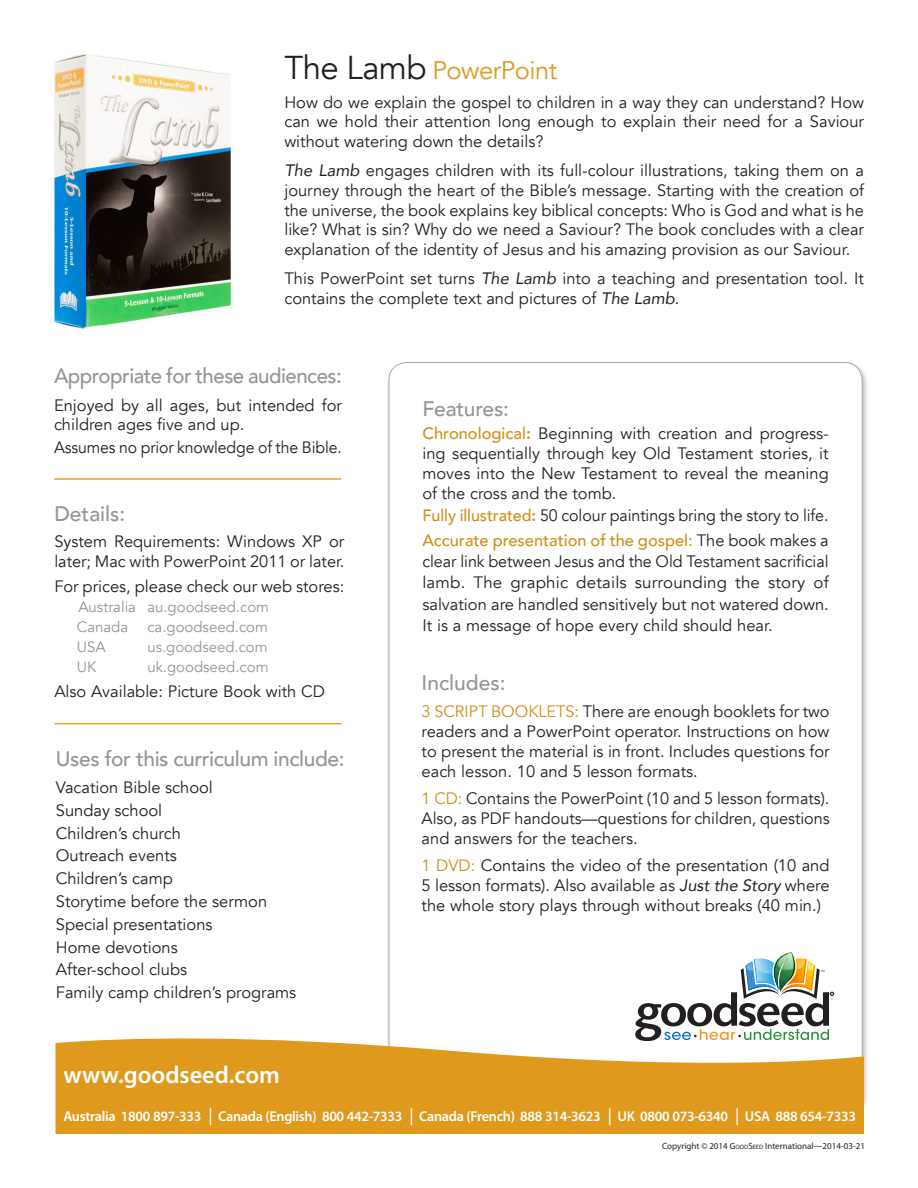
<style>
.page{position:relative;width:918px;height:1188px;background:#fff}
.page>*{position:absolute;margin:0;border:0;box-sizing:border-box;transform-origin:0 0}
.t1{font:25.5px "Avenir";letter-spacing:-.02em;color:#df9a1d}
.Myriad{font:600 24.45px "Myriad Pro";color:#fff}
.Main_text{font:500 21px "Avenir";letter-spacing:-.02em;color:#939598}
.Paragraph_Style_2{font:500 21px "Avenir";letter-spacing:-.01em;color:#939598}
.Main_text-2{font:500 21px "Avenir";color:#939598}
.Grey_Heads{font:500 21px "Avenir";color:#939598}
.Main_text-3{font:16.5px/19.8px "Avenir";color:#231f20;text-align:justify}
.text_indent{font:16.5px/19.8px "Avenir";color:#231f20;text-align:justify}
.Paragraph_Style_2-2{font:16.5px/19.8px "Avenir";color:#231f20;text-align:justify}
.Main_text-4{font:16.5px "Avenir";color:#231f20;scale:.96 1}
.Main_text-5{font:15px "Avenir";color:#939598}
.Telephone_numbers{font:600 14.25px "Myriad Pro";letter-spacing:-.02em;color:#fff}
.t2{font:9px "Myriad Pro";color:#231f20}
.s1{font-size:33px;color:#231f20}
.s2{font-style:italic}
.s3{font-weight:500;color:#cf8f19}
.s4{font-weight:800;color:#cf8f19}
.s5{color:#cf8f19}
.s6{font-family:"Arial";font-weight:400}
.s7{font-style:inherit}
.s8{font-size:6.3px}
</style>
<div class="page">
<div style="left:386px;top:361px;width:484px;height:758px;background:#231f20;opacity:.3"></div>
<div style="left:389px;top:363px;width:473px;height:747px;background:#fff;border-radius:18px"></div>
<svg style="left:56px;top:1034px;width:808px;height:100px;background:#e3a940"></svg>
<svg style="left:635px;top:952px;width:199px;height:88px"></svg>
<img style="left:52px;top:54px;width:180px;height:275px">
<hr style="left:54px;top:478px;width:287px;height:2px;background:#e8a11e">
<hr style="left:55px;top:723px;width:286px;height:1px;background:#e8a11e">
<p class="t1" style="left:284px;top:55px;width:274px"><span class="s1">The Lamb</span> PowerPoint</p>
<p class="Main_text-3" style="left:284px;top:92px;width:581px">How do we explain the gospel to children in a way they can understand? How can we hold their attention long enough to explain their need for a Saviour without watering down the details?</p>
<p class="Main_text-3" style="left:284px;top:161px;width:581px"><span class="s2">The Lamb</span> engages children with its full-colour illustrations, taking them on a journey through the heart of the Bible’s message. Starting with the creation of the universe, the book explains key biblical concepts: Who is God and what is he like? What is sin? Why do we need a Saviour? The book concludes with a clear explanation of the identity of Jesus and his amazing provision as our Saviour.</p>
<p class="Main_text-3" style="left:284px;top:269px;width:581px">This PowerPoint set turns <span class="s2">The Lamb</span> into a teaching and presentation tool. It contains the complete text and pictures of <span class="s2">The Lamb</span>.</p>
<p class="Main_text" style="left:54px;top:358px;width:289px">Appropriate for these audiences:</p>
<p class="Main_text-3" style="left:54px;top:395px;width:290px">Enjoyed by all ages, but intended for children ages five and up.</p>
<p class="Main_text-4" style="left:54px;top:438px;width:301px">Assumes no prior knowledge of the Bible.</p>
<p class="Grey_Heads" style="left:54px;top:496px;width:73px">Details:</p>
<p class="Main_text-3" style="left:54px;top:532px;width:292px">System Requirements: Windows XP or later; Mac with PowerPoint 2011 or later.</p>
<p class="Main_text-3" style="left:54px;top:577px;width:292px">For prices, please check our web stores:</p>
<p class="Main_text-5" style="left:78px;top:598px;width:192px">Australia au.goodseed.com</p>
<p class="Main_text-5" style="left:77px;top:618px;width:53px">Canada</p>
<p class="Main_text-5" style="left:147px;top:618px;width:122px">ca.goodseed.com</p>
<p class="Main_text-5" style="left:77px;top:638px;width:30px">USA</p>
<p class="Main_text-5" style="left:147px;top:638px;width:122px">us.goodseed.com</p>
<p class="Main_text-5" style="left:77px;top:658px;width:21px">UK</p>
<p class="Main_text-5" style="left:147px;top:658px;width:123px">uk.goodseed.com</p>
<p class="Main_text-3" style="left:54px;top:682px;width:272px">Also Available: Picture Book with CD</p>
<p class="Main_text" style="left:56px;top:740px;width:290px">Uses for this curriculum include:</p>
<p class="Main_text-3" style="left:56px;top:778px;width:159px">Vacation Bible school</p>
<p class="Main_text-3" style="left:56px;top:801px;width:108px">Sunday school</p>
<p class="Main_text-3" style="left:56px;top:823px;width:127px">Children’s church</p>
<p class="Main_text-3" style="left:56px;top:846px;width:123px">Outreach events</p>
<p class="Main_text-3" style="left:56px;top:869px;width:119px">Children’s camp</p>
<p class="Main_text-3" style="left:56px;top:892px;width:213px">Storytime before the sermon</p>
<p class="Main_text-3" style="left:56px;top:915px;width:158px">Special presentations</p>
<p class="Main_text-3" style="left:56px;top:937px;width:123px">Home devotions</p>
<p class="Main_text-3" style="left:56px;top:960px;width:133px">After-school clubs</p>
<p class="Main_text-3" style="left:56px;top:983px;width:242px">Family camp children’s programs</p>
<p class="Myriad" style="left:63px;top:1060px;width:218px">www.goodseed.com</p>
<p class="Paragraph_Style_2" style="left:422px;top:391px;width:88px">Features:</p>
<p class="Paragraph_Style_2-2" style="left:422px;top:424px;width:408px"><span class="s3">Chronological</span><span class="s4">:</span> Beginning with creation and progress&shy;ing sequentially through key Old Testament stories, it moves into the New Testament to reveal the meaning of the cross and the tomb.</p>
<p class="Main_text-3" style="left:422px;top:506px;width:408px"><span class="s3">Fully illustrated</span><span class="s4">:</span> 50 colour paintings bring the story to life.</p>
<p class="Main_text-3" style="left:422px;top:530px;width:408px;line-height:21.3px"><span class="s3">Accurate presentation of the gospel:</span> The book makes a clear link between Jesus and the Old Testament sacrificial lamb. The graphic details surrounding the story of salvation are handled sensitively but not watered down.<br>It is a message of hope every child should hear.</p>
<p class="Main_text-2" style="left:422px;top:665px;width:86px">Includes:</p>
<p class="text_indent" style="left:422px;top:702px;width:409px"><span class="s5">3 SCRIPT BOOKLETS:</span> There are enough booklets for two readers and a PowerPoint operator. Instructions on how to present the material is in front. Includes questions for each lesson. 10 and 5 lesson formats.</p>
<p class="text_indent" style="left:422px;top:789px;width:410px"><span class="s5">1 CD:</span> Contains the PowerPoint (10 and 5 lesson formats).<br>Also, as PDF handouts—questions for children, questions and answers for the teachers.</p>
<p class="text_indent" style="left:422px;top:856px;width:409px"><span class="s5">1 DVD:</span> Contains the video of the presentation (10 and 5 lesson formats). Also available as <span class="s2">Just the Story</span> where the whole story plays through without breaks (40 min.)</p>
<p class="Telephone_numbers" style="left:63px;top:1107px;width:794px">Australia 1800 897-333 <span class="s6">│</span> Canada (English) 800 442-7333 <span class="s6">│</span> Canada (French) 888 314-3623 <span class="s6">│</span> UK 0800 073-6340 <span class="s6">│</span> USA 888 654-7333</p>
<p class="t2" style="left:662px;top:1140px;width:204px">Copyright © 2014 <span class="s7">G</span><span class="s8">OOD</span><span class="s7">S</span><span class="s8">EED</span> International—2014-03-21</p>
</div>
